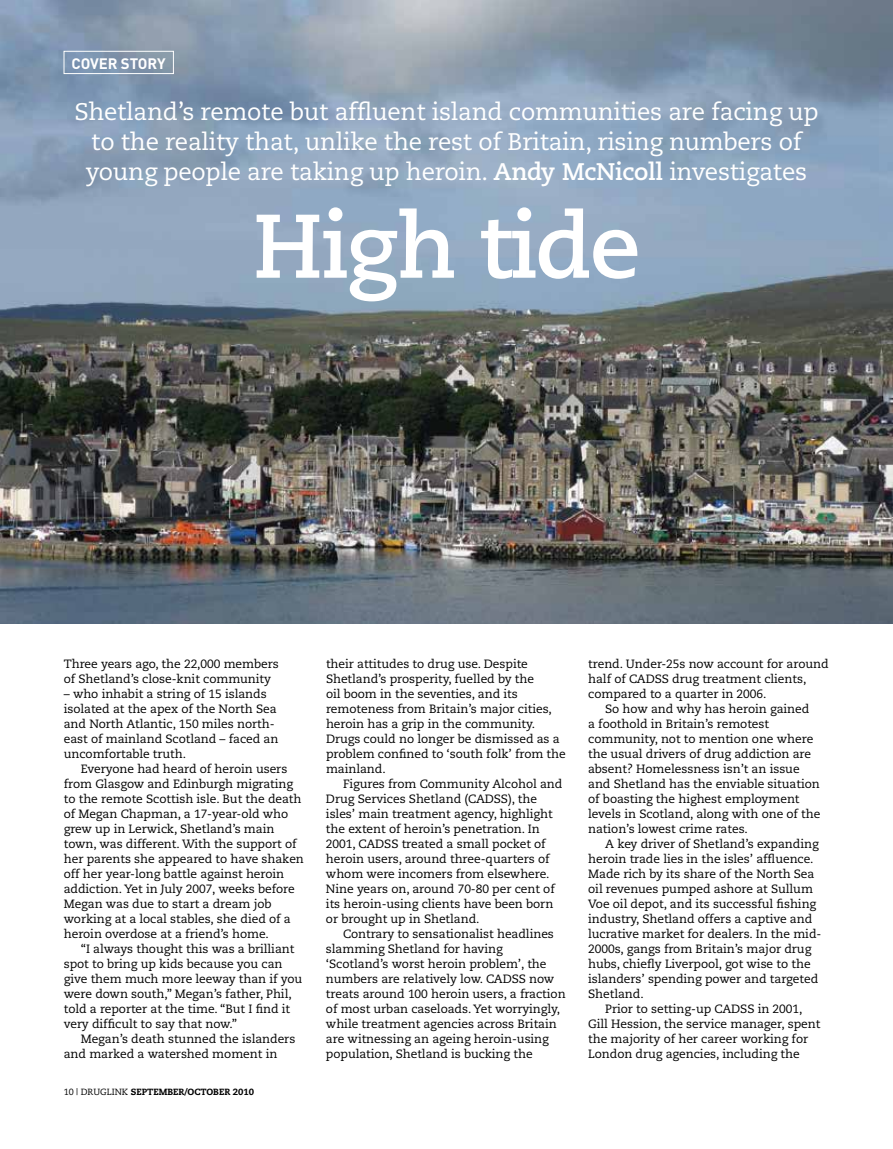
<style>
.page{position:relative;width:893px;height:1149px;background:#fff}
.page>*{position:absolute;margin:0;border:0;box-sizing:border-box;transform-origin:0 0}
.t1{font:700 90px "Caecilia";letter-spacing:-.025em;color:#fff}
.t2{font:24px/30px "Caecilia";letter-spacing:-.01em;color:#fff;text-align:center}
.t3{font:700 15px "DIN";letter-spacing:-.005em;color:#fff}
.t4{font:12px/15px "Caecilia";letter-spacing:-.005em;color:#000}
.t5{font:800 9px "Caecilia";color:#000}
.s1{font-weight:700}
.s2{font-weight:400}
</style>
<div class="page">
<img style="left:0;top:0;width:893px;height:622px">
<div style="left:64px;top:51px;width:110px;height:23px;border:1px solid #fff"></div>
<p class="t3" style="left:72px;top:53px;width:96px">COVER STORY</p>
<h2 class="t2" style="left:74px;top:97px;width:746px">Shetland’s remote but affluent island communities are facing up to the reality that, unlike the rest of Britain, rising numbers of young people are taking up heroin. <span class="s1">Andy McNicoll</span> investigates</h2>
<h1 class="t1" style="left:253px;top:193px;width:389px">High tide</h1>
<p class="t4" style="left:64px;top:656px;width:217px">Three years ago, the 22,000 members of Shetland’s close-knit community</p>
<p class="t4" style="left:64px;top:686px;width:216px">– who inhabit a string of 15 islands isolated at the apex of the North Sea and North Atlantic, 150 miles north&shy;east of mainland Scotland – faced an uncomfortable truth.</p>
<p class="t4" style="left:64px;top:761px;width:242px;text-indent:17px">Everyone had heard of heroin users from Glasgow and Edinburgh migrating to the remote Scottish isle. But the death of Megan Chapman, a 17-year-old who grew up in Lerwick, Shetland’s main town, was different. With the support of her parents she appeared to have shaken off her year-long battle against heroin addiction. Yet in July 2007, weeks before Megan was due to start a dream job working at a local stables, she died of a heroin overdose at a friend’s home.</p>
<p class="t4" style="left:64px;top:941px;width:240px;text-indent:17px">“I always thought this was a brilliant spot to bring up kids because you can give them much more leeway than if you were down south,” Megan’s father, Phil, told a reporter at the time. “But I find it very difficult to say that now.”</p>
<p class="t4" style="left:64px;top:1031px;width:233px;text-indent:17px">Megan’s death stunned the islanders and marked a watershed moment in</p>
<p class="t5" style="left:64px;top:1085px;width:192px"><span class="s2">10 | DRUGLINK</span> SEPTEMBER/OCTOBER 2010</p>
<p class="t4" style="left:326px;top:656px;width:241px">their attitudes to drug use. Despite Shetland’s prosperity, fuelled by the<br>oil boom in the seventies, and its remoteness from Britain’s major cities, heroin has a grip in the community.<br>Drugs could no longer be dismissed as a problem confined to ‘south folk’ from the mainland.</p>
<p class="t4" style="left:326px;top:776px;width:238px;text-indent:17px">Figures from Community Alcohol and Drug Services Shetland (CADSS), the isles’ main treatment agency, highlight the extent of heroin’s penetration. In 2001, CADSS treated a small pocket of heroin users, around three-quarters of whom were incomers from elsewhere.<br>Nine years on, around 70-80 per cent of its heroin-using clients have been born or brought up in Shetland.</p>
<p class="t4" style="left:326px;top:926px;width:241px;text-indent:17px">Contrary to sensationalist headlines slamming Shetland for having ‘Scotland’s worst heroin problem’, the numbers are relatively low. CADSS now treats around 100 heroin users, a fraction of most urban caseloads. Yet worryingly, while treatment agencies across Britain are witnessing an ageing heroin-using population, Shetland is bucking the</p>
<p class="t4" style="left:588px;top:656px;width:242px">trend. Under-25s now account for around</p>
<p class="t4" style="left:588px;top:671px;width:220px">half of CADSS drug treatment clients,</p>
<p class="t4" style="left:588px;top:686px;width:180px">compared to a quarter in 2006.</p>
<p class="t4" style="left:605px;top:701px;width:206px">So how and why has heroin gained</p>
<p class="t4" style="left:588px;top:716px;width:182px">a foothold in Britain’s remotest</p>
<p class="t4" style="left:588px;top:731px;width:227px">community, not to mention one where</p>
<p class="t4" style="left:588px;top:746px;width:224px">the usual drivers of drug addiction are</p>
<p class="t4" style="left:588px;top:761px;width:213px">absent? Homelessness isn’t an issue</p>
<p class="t4" style="left:588px;top:776px;width:233px">and Shetland has the enviable situation</p>
<p class="t4" style="left:588px;top:791px;width:213px">of boasting the highest employment</p>
<p class="t4" style="left:588px;top:806px;width:234px">levels in Scotland, along with one of the</p>
<p class="t4" style="left:588px;top:821px;width:161px">nation’s lowest crime rates.</p>
<p class="t4" style="left:605px;top:836px;width:215px">A key driver of Shetland’s expanding</p>
<p class="t4" style="left:588px;top:851px;width:227px">heroin trade lies in the isles’ affluence.</p>
<p class="t4" style="left:588px;top:866px;width:228px">Made rich by its share of the North Sea</p>
<p class="t4" style="left:588px;top:881px;width:226px">oil revenues pumped ashore at Sullum</p>
<p class="t4" style="left:588px;top:896px;width:230px">Voe oil depot, and its successful fishing</p>
<p class="t4" style="left:588px;top:911px;width:226px">industry, Shetland offers a captive and</p>
<p class="t4" style="left:588px;top:926px;width:235px">lucrative market for dealers. In the mid-</p>
<p class="t4" style="left:588px;top:941px;width:225px">2000s, gangs from Britain’s major drug</p>
<p class="t4" style="left:588px;top:956px;width:224px">hubs, chiefly Liverpool, got wise to the</p>
<p class="t4" style="left:588px;top:971px;width:232px">islanders’ spending power and targeted</p>
<p class="t4" style="left:588px;top:986px;width:57px">Shetland.</p>
<p class="t4" style="left:605px;top:1001px;width:199px">Prior to setting-up CADSS in 2001,</p>
<p class="t4" style="left:588px;top:1016px;width:234px">Gill Hession, the service manager, spent</p>
<p class="t4" style="left:588px;top:1031px;width:221px">the majority of her career working for</p>
<p class="t4" style="left:588px;top:1046px;width:213px">London drug agencies, including the</p>
</div>
